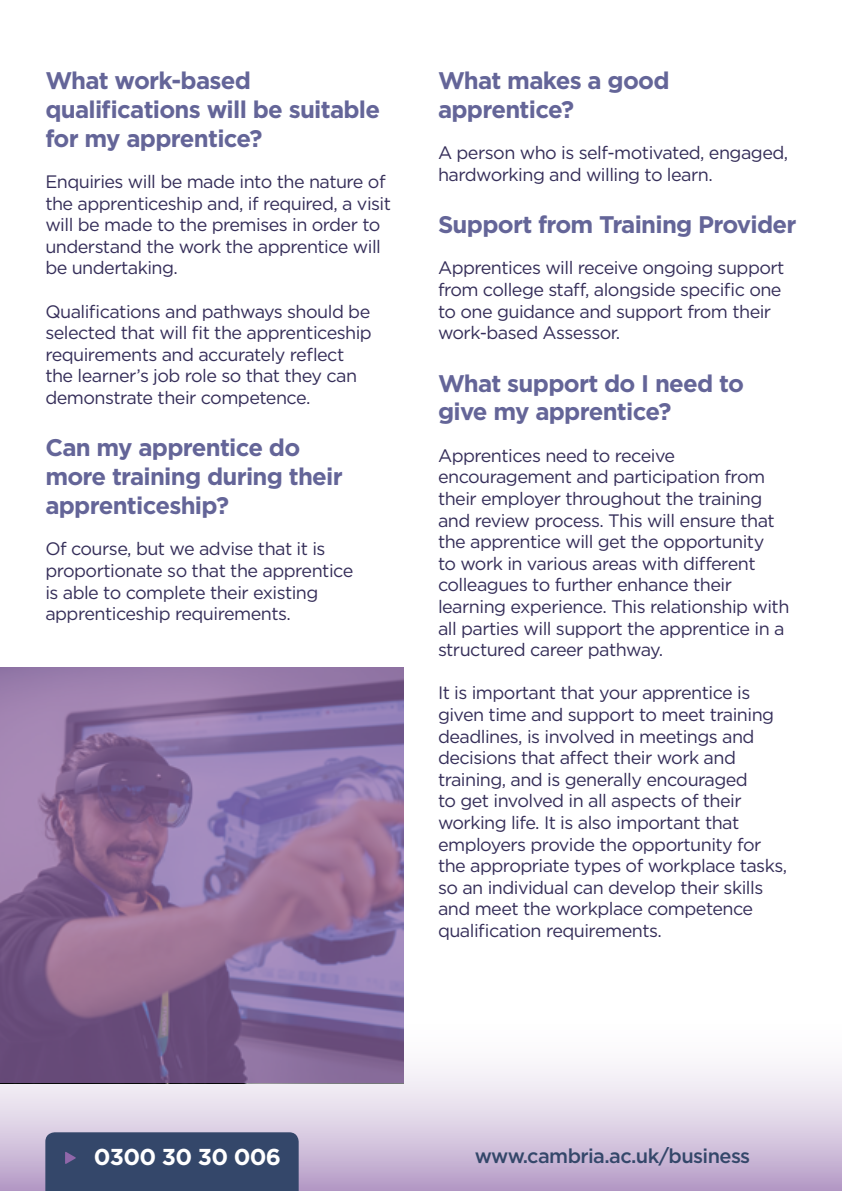
<style>
.page{position:relative;width:842px;height:1191px;background:#fff}
.page>*{position:absolute;margin:0;border:0;box-sizing:border-box;transform-origin:0 0}
.t1{font:700 24px/28.8px "Gotham";letter-spacing:-.03em;color:#646598}
.t2{font:700 23px "Gotham";letter-spacing:-.03em;color:#fff}
.t3{font:500 20px "Gotham";letter-spacing:-.03em;color:#34476a}
.t4{font:18px/21.6px "Gotham";letter-spacing:-.03em;color:#352e59}
</style>
<div class="page">
<svg style="left:0;top:1066px;width:842px;height:125px;background:#dacde2"></svg>
<div style="left:45px;top:1132px;width:254px;height:59px;background:#34476a"></div>
<svg style="left:0;top:667px;width:404px;height:416px;background:#896c9a"></svg>
<h1 class="t1" style="left:45px;top:66px;width:336px">What work-based qualifications will be suitable for my apprentice?</h1>
<p class="t4" style="left:45px;top:170px;width:347px">Enquiries will be made into the nature of the apprenticeship and, if required, a visit will be made to the premises in order to understand the work the apprentice will be undertaking.</p>
<p class="t4" style="left:45px;top:300px;width:328px">Qualifications and pathways should be selected that will fit the apprenticeship requirements and accurately reflect the learner’s job role so that they can demonstrate their competence.</p>
<h1 class="t1" style="left:45px;top:433px;width:299px">Can my apprentice do more training during their apprenticeship?</h1>
<p class="t4" style="left:45px;top:538px;width:309px">Of course, but we advise that it is proportionate so that the apprentice is able to complete their existing apprenticeship requirements.</p>
<h1 class="t1" style="left:438px;top:66px;width:233px">What makes a good apprentice?</h1>
<p class="t4" style="left:438px;top:142px;width:352px">A person who is self-motivated, engaged, hardworking and willing to learn.</p>
<h1 class="t1" style="left:438px;top:210px;width:360px">Support from Training Provider</h1>
<p class="t4" style="left:438px;top:257px;width:348px">Apprentices will receive ongoing support from college staff, alongside specific one to one guidance and support from their work-based Assessor.</p>
<h1 class="t1" style="left:438px;top:368px;width:308px">What support do I need to give my apprentice?</h1>
<p class="t4" style="left:438px;top:444px;width:353px">Apprentices need to receive encouragement and participation from their employer throughout the training and review process. This will ensure that the apprentice will get the opportunity<br>to work in various areas with different colleagues to further enhance their learning experience. This relationship with all parties will support the apprentice in a structured career pathway.</p>
<p class="t4" style="left:438px;top:682px;width:351px">It is important that your apprentice is given time and support to meet training deadlines, is involved in meetings and decisions that affect their work and training, and is generally encouraged<br>to get involved in all aspects of their working life. It is also important that employers provide the opportunity for the appropriate types of workplace tasks, so an individual can develop their skills and meet the workplace competence qualification requirements.</p>
<p class="t2" style="left:94px;top:1142px;width:189px">0300 30 30 006</p>
<p class="t3" style="left:475px;top:1142px;width:277px">www.cambria.ac.uk/business</p>
</div>
